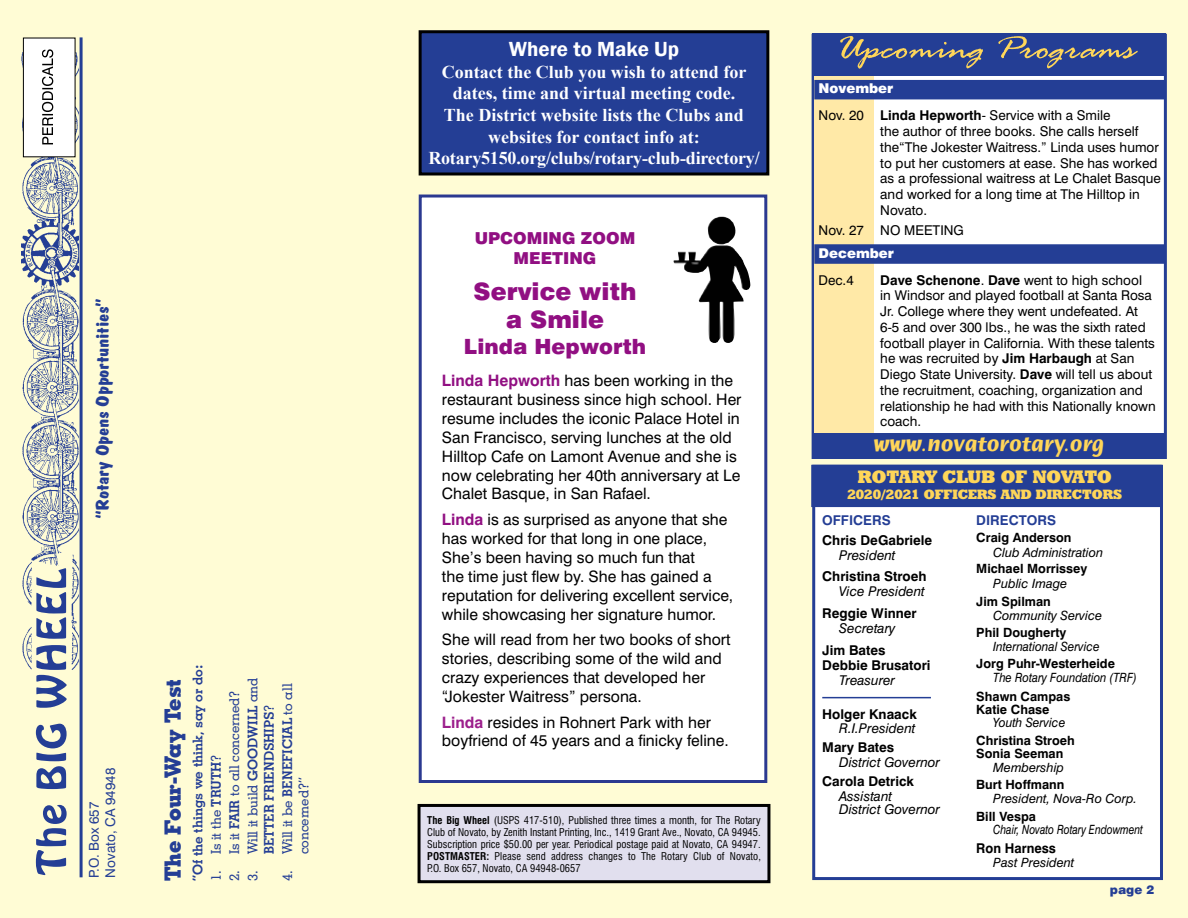
<style>
.page{position:relative;width:1188px;height:918px;background:#fffcd5}
.page>*{position:absolute;margin:0;border:0;box-sizing:border-box;transform-origin:0 0}
.t1{font:italic 700 24px "Humana Sans ITC";color:#ffd659}
.t2{font:900 24px/28.8px "Swiss 721 BT";color:#910f82;text-align:center}
.t3{font:700 22.5px "Geometric Slab 703 BT Xtra";color:#243e95}
.t4{font:600 21px "Franklin Gothic";color:#fff}
.t5{font:900 21px "Swiss 721 BT";color:#910f82}
.t6{font:700 18px/21.6px "Times New Roman";color:#fff;text-align:center}
.t7{font:18px "Dom Bold BT";color:#243e95;scale:1.2 1}
.t8{font:18px "Geometric Slab 712 BT Extra Bold A";color:#ffd659}
.t9{font:900 16.5px/19.8px "Swiss 721 BT";color:#910f82;text-align:center}
.t10{font:15.75px/18.9px "Swiss 721 BT";color:#000}
.t11{font:13.5px/15.8px "Swiss 721 BT";color:#000}
.t12{font:700 13.5px/15px "Swiss 721 BT";color:#000}
.t13{font:italic 13.5px/13.5px "Swiss 721 BT";color:#000}
.t14{font:500 13.5px/16.2px "Geometric Slab 703 BT";color:#243e95}
.t15{font:700 13.5px/16.2px "Geometric Slab 703 BT";color:#243e95;text-align:center}
.t16{font:13.5px "Geometric Slab 712 BT Extra Bold A";color:#ffd659}
.t17{font:13.5px/16.2px "Swiss 721 BT";color:#243e95}
.t18{font:700 13.5px "Swiss 721 BT";color:#243e95}
.t19{font:700 13.5px "Swiss 721 BT";color:#000;scale:.96 1}
.t20{font:900 13.5px "Swiss 721 BT";color:#fff}
.t21{font:700 12.75px/13.5px "Swiss 721 BT";color:#000}
.t22{font:italic 12.75px "Swiss 721 BT";color:#000}
.t23{font:italic 12.75px "Swiss 721 BT";color:#000;scale:.81 1}
.t24{font:italic 12.75px "Swiss 721 BT";color:#000;scale:.89 1}
.t25{font:italic 12.75px "Swiss 721 BT";color:#000;scale:.93 1}
.t26{font:italic 12.75px "Swiss 721 BT";color:#000;scale:.95 1}
.t27{font:900 12px "Swiss 721 BT";color:#243e95}
.t28{font:condensed 10.5px/12px "Swiss 721 BT";letter-spacing:.005em;color:#000;text-align:justify}
.s1{font-weight:700}
.s2{font-weight:500}
.s3{font-weight:700;color:#910f82}
.s4{font-weight:700;color:#9c1f8c}
.s5{font-weight:900;color:#fff}
</style>
<div class="page">
<hr style="left:80px;top:37px;width:3px;height:840px;background:#243e95">
<img style="left:22px;top:53px;width:56px;height:617px">
<div style="left:23px;top:38px;width:52px;height:119px;background:#fff"></div>
<div style="left:23px;top:38px;width:52px;height:119px;border:1px solid #000"></div>
<svg style="left:42px;top:49px;width:11px;height:95px"></svg>
<svg style="left:36px;top:568px;width:31px;height:307px"></svg>
<div style="left:419px;top:805px;width:350px;height:77px;background:#e1dfee"></div>
<div style="left:418px;top:804px;width:352px;height:79px;border:3px solid #000"></div>
<div style="left:812px;top:465px;width:351px;height:415px;background:#fff;border:3px solid #243e95"></div>
<hr style="left:822px;top:697px;width:109px;height:1px;background:#243e95">
<div style="left:811px;top:465px;width:351px;height:42px;background:#243e95"></div>
<div style="left:420px;top:32px;width:348px;height:142px;background:#243e95"></div>
<div style="left:419px;top:30px;width:350px;height:146px;border:3px solid #000"></div>
<div style="left:420px;top:196px;width:346px;height:586px;background:#fff"></div>
<div style="left:419px;top:195px;width:348px;height:588px;border:3px solid #2b3990"></div>
<img style="left:673px;top:216px;width:78px;height:127px">
<div style="left:813px;top:35px;width:352px;height:423px;background:#fff"></div>
<div style="left:814px;top:47px;width:60px;height:394px;background:#ffe9a7"></div>
<div style="left:812px;top:33px;width:354px;height:43px;background:#243e95"></div>
<svg style="left:840px;top:36px;width:298px;height:33px"></svg>
<div style="left:813px;top:433px;width:351px;height:26px;background:#243e95"></div>
<div style="left:814px;top:80px;width:352px;height:19px;background:#243e95"></div>
<div style="left:814px;top:244px;width:352px;height:20px;background:#243e95"></div>
<p class="t7" style="left:92px;top:519px;width:185px;rotate:-90deg">“Rotary Opens Opportunities”</p>
<p class="t17" style="left:86px;top:878px;width:111px;rotate:-90deg">P.O. Box 657<br>Novato, CA 94948</p>
<p class="t15" style="left:189px;top:881px;width:218px;rotate:-90deg">“Of the things we think, say or do:</p>
<h2 class="t3" style="left:159px;top:881px;width:204px;rotate:-90deg">The Four-Way Test</h2>
<p class="t14" style="left:208px;top:881px;width:129px;rotate:-90deg">1. Is it the <span class="s1">TRUTH</span>?</p>
<p class="t14" style="left:226px;top:881px;width:193px;rotate:-90deg">2. Is it <span class="s1">FAIR</span> to all concerned?</p>
<p class="t15" style="left:245px;top:881px;width:205px;rotate:-90deg"><span class="s2">3. Will it build</span> GOODWILL <span class="s2">and<br></span>BETTER FRIENDSHIPS<span class="s2">?</span></p>
<p class="t14" style="left:279px;top:854px;width:172px;text-indent:-27px;rotate:-90deg">4. Will it be <span class="s1">BENEFICIAL</span> to all concerned?”</p>
<h3 class="t4" style="left:509px;top:36px;width:172px">Where to Make Up</h3>
<p class="t6" style="left:428px;top:61px;width:333px">Contact the Club you wish to attend for dates, time and virtual meeting code.<br>The District website lists the Clubs and websites for contact info at:<br>Rotary5150.org/clubs/rotary-club-directory/</p>
<p class="t9" style="left:475px;top:228px;width:162px">UPCOMING ZOOM<br>MEETING</p>
<h1 class="t2" style="left:474px;top:276px;width:164px">Service with a Smile</h1>
<h3 class="t5" style="left:464px;top:333px;width:184px">Linda Hepworth</h3>
<p class="t10" style="left:442px;top:371px;width:301px"><span class="s3">Linda Hepworth</span> has been working in the restaurant business since high school. Her resume includes the iconic Palace Hotel in San Francisco, serving lunches at the old Hilltop Cafe on Lamont Avenue and she is now celebrating her 40th anniversary at Le Chalet Basque, in San Rafael.</p>
<p class="t10" style="left:442px;top:510px;width:293px"><span class="s3">Linda</span> is as surprised as anyone that she has worked for that long in one place, She’s been having so much fun that<br>the time just flew by. She has gained a reputation for delivering excellent service, while showcasing her signature humor.</p>
<p class="t10" style="left:442px;top:630px;width:290px">She will read from her two books of short stories, describing some of the wild and crazy experiences that developed her “Jokester Waitress” persona.</p>
<p class="t10" style="left:442px;top:712px;width:288px"><span class="s4">Linda</span> resides in Rohnert Park with her boyfriend of 45 years and a finicky feline.</p>
<p class="t28" style="left:427px;top:814px;width:335px"><span class="s1">The Big Wheel</span> (USPS 417-510), Published three times a month, for The Rotary Club of Novato, by Zenith Instant Printing, Inc., 1419 Grant Ave., Novato, CA 94945.<br>Subscription price $50.00 per year. Periodical postage paid at Novato, CA 94947.<br><span class="s1">POSTMASTER:</span> Please send address changes to The Rotary Club of Novato, P.O. Box 657, Novato, CA 94948-0657</p>
<p class="t11" style="left:819px;top:75px;width:294px;line-height:26.8px"><span class="s5">November<br></span>Nov. 20 <span class="s1">Linda Hepworth</span>- Service with a Smile</p>
<p class="t11" style="left:880px;top:123px;width:282px">the author of three books. She calls herself the“The Jokester Waitress.” Linda uses humor to put her customers at ease. She has worked as a professional waitress at Le Chalet Basque and worked for a long time at The Hilltop in Novato.</p>
<p class="t11" style="left:819px;top:222px;width:147px">Nov. 27 NO MEETING</p>
<p class="t20" style="left:819px;top:245px;width:77px">December</p>
<p class="t11" style="left:819px;top:272px;width:37px">Dec.4</p>
<p class="t11" style="left:880px;top:272px;width:277px"><span class="s1">Dave Schenone</span>. <span class="s1">Dave</span> went to high school in Windsor and played football at Santa Rosa Jr. College where they went undefeated. At 6-5 and over 300 lbs., he was the sixth rated football player in California. With these talents he was recruited by <span class="s1">Jim Harbaugh</span> at San Diego State University. <span class="s1">Dave</span> will tell us about the recruitment, coaching, organization and relationship he had with this Nationally known coach.</p>
<h1 class="t1" style="left:873px;top:431px;width:232px">www.novatorotary.org</h1>
<p class="t8" style="left:858px;top:466px;width:255px">ROTARY CLUB OF NOVATO</p>
<p class="t16" style="left:847px;top:486px;width:276px">2020/2021 OFFICERS AND DIRECTORS</p>
<p class="t18" style="left:822px;top:512px;width:70px">OFFICERS</p>
<p class="t12" style="left:822px;top:532px;width:112px">Chris DeGabriele</p>
<p class="t13" style="left:839px;top:548px;width:58px">President</p>
<p class="t12" style="left:822px;top:569px;width:106px">Christina Stroeh</p>
<p class="t13" style="left:839px;top:585px;width:87px">Vice President</p>
<p class="t12" style="left:822px;top:606px;width:96px">Reggie Winner</p>
<p class="t13" style="left:839px;top:621px;width:58px">Secretary</p>
<p class="t12" style="left:822px;top:642px;width:110px">Jim Bates<br>Debbie Brusatori</p>
<p class="t13" style="left:839px;top:673px;width:57px">Treasurer</p>
<p class="t12" style="left:822px;top:706px;width:96px">Holger Knaack</p>
<p class="t13" style="left:839px;top:722px;width:78px">R.I.President</p>
<p class="t12" style="left:822px;top:740px;width:74px">Mary Bates</p>
<p class="t13" style="left:839px;top:755px;width:102px">District Governor</p>
<p class="t12" style="left:822px;top:774px;width:93px">Carola Detrick</p>
<p class="t13" style="left:839px;top:789px;width:102px">Assistant<br>District Governor</p>
<p class="t18" style="left:976px;top:512px;width:81px">DIRECTORS</p>
<p class="t21" style="left:976px;top:531px;width:97px">Craig Anderson</p>
<p class="t22" style="left:993px;top:544px;width:111px">Club Administration</p>
<p class="t21" style="left:976px;top:562px;width:113px">Michael Morrissey</p>
<p class="t22" style="left:993px;top:576px;width:76px">Public Image</p>
<p class="t21" style="left:976px;top:594px;width:76px">Jim Spilman</p>
<p class="t22" style="left:993px;top:608px;width:111px">Community Service</p>
<p class="t21" style="left:976px;top:626px;width:91px">Phil Dougherty</p>
<p class="t25" style="left:993px;top:638px;width:116px">International Service</p>
<p class="t21" style="left:976px;top:657px;width:140px">Jorg Puhr-Westerheide</p>
<p class="t24" style="left:993px;top:670px;width:163px">The Rotary Foundation (TRF)</p>
<p class="t21" style="left:976px;top:689px;width:96px">Shawn Campas<br>Katie Chase</p>
<p class="t26" style="left:993px;top:714px;width:78px">Youth Service</p>
<p class="t21" style="left:976px;top:733px;width:100px">Christina Stroeh<br>Sonia Seeman</p>
<p class="t22" style="left:993px;top:759px;width:72px">Membership</p>
<p class="t21" style="left:976px;top:778px;width:90px">Burt Hoffmann</p>
<p class="t22" style="left:993px;top:791px;width:145px">President, Nova-Ro Corp.</p>
<p class="t21" style="left:976px;top:809px;width:61px">Bill Vespa</p>
<p class="t23" style="left:993px;top:822px;width:187px">Chair, Novato Rotary Endowment</p>
<p class="t19" style="left:976px;top:840px;width:85px">Ron Harness</p>
<p class="t22" style="left:993px;top:855px;width:83px">Past President</p>
<p class="t27" style="left:1110px;top:883px;width:46px">page 2</p>
</div>
